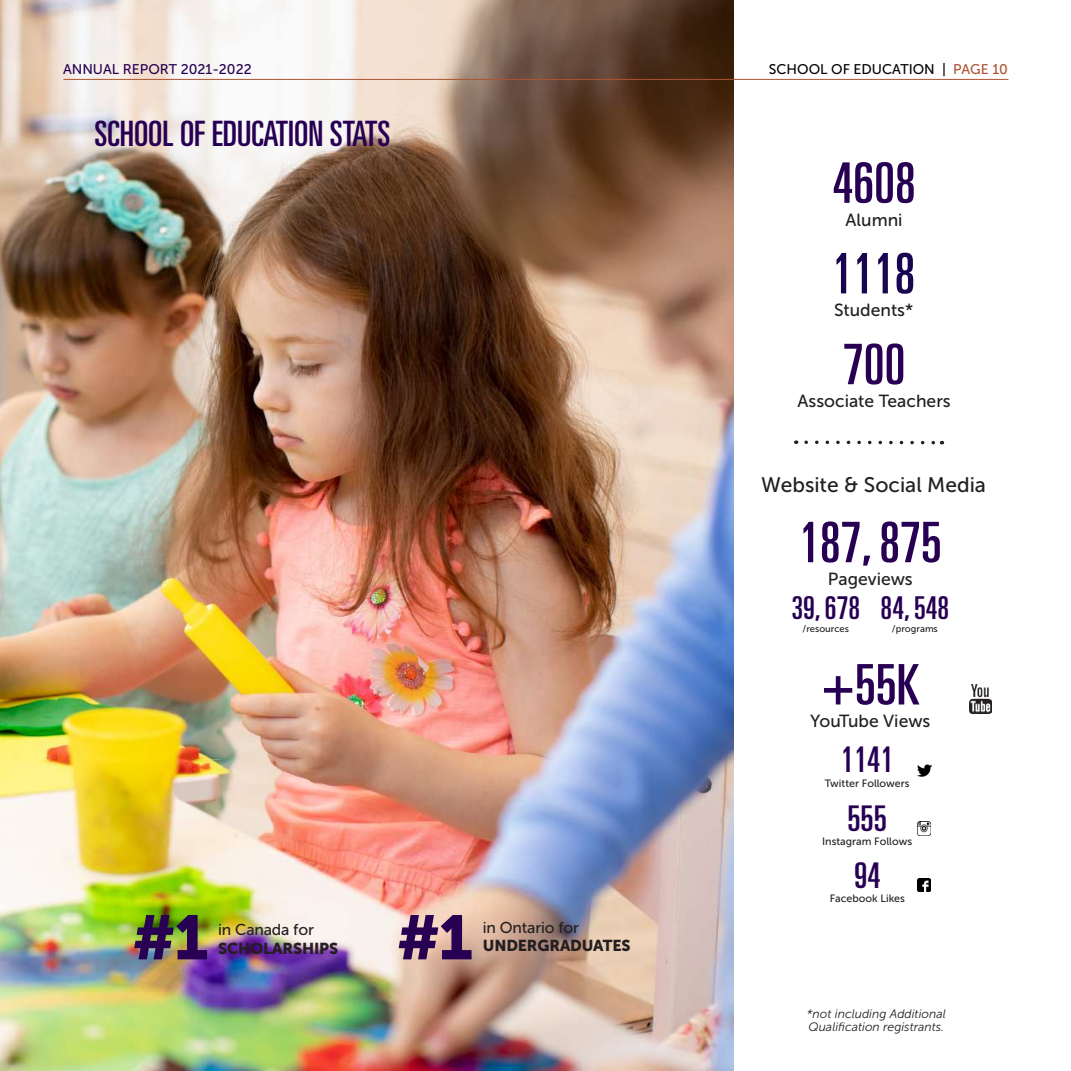
<style>
.page{position:relative;width:1071px;height:1071px;background:#fff}
.page>*{position:absolute;margin:0;border:0;box-sizing:border-box;transform-origin:0 0}
.t1{font:61.95px "Museo Sans 900";color:#270053}
.t2{font:ultra-condensed 56px "Univers LT Std";color:#270053}
.t3{font:ultra-condensed 56px "Univers LT Std";color:#190650}
.t4{font:ultra-condensed 35.35px "Univers LT Std";color:#270053}
.t5{font:ultra-condensed 35px "Univers LT Std";color:#270053}
.t6{font:ultra-condensed 31.5px "Univers LT Std";color:#270053}
.t7{font:21px "Museo Sans 500";color:#231f20}
.t8{font:17.5px "Museo Sans 500";color:#231f20}
.t9{font:15.75px "Museo Sans 900";letter-spacing:-.01em;color:#231f20}
.t10{font:15.75px "Museo Sans 500";letter-spacing:-.01em;color:#231f20}
.t11{font:14px "Museo Sans 500";color:#000}
.t12{font:14px "Museo Sans 500";color:#270053}
.t13{font:italic 12.25px/12.2px "Museo Sans 300";color:#231f20}
.t14{font:10.67px "Museo Sans 500";color:#231f20}
.t15{font:9.45px "Museo Sans 500";color:#231f20}
.s1{color:#ae5432}
</style>
<div class="page">
<img style="left:0;top:0;width:733px;height:1071px">
<hr style="left:63px;top:79px;width:945px;height:1px;background:#ae5432">
<img style="left:917px;top:822px;width:14px;height:13px">
<img style="left:917px;top:764px;width:14px;height:13px">
<img style="left:917px;top:879px;width:14px;height:13px">
<img style="left:969px;top:684px;width:23px;height:29px">
<svg style="left:806px;top:441px;width:136px;height:3px"></svg>
<p class="t12" style="left:63px;top:61px;width:190px">ANNUAL REPORT 2021-2022</p>
<p class="t11" style="left:769px;top:61px;width:241px">SCHOOL OF EDUCATION | <span class="s1">PAGE 10</span></p>
<h3 class="t5" style="left:94px;top:114px;width:297px">SCHOOL OF EDUCATION STATS</h3>
<h1 class="t1" style="left:132px;top:903px;width:78px">#1</h1>
<p class="t10" style="left:218px;top:921px;width:97px">in Canada for</p>
<p class="t9" style="left:218px;top:939px;width:122px">SCHOLARSHIPS</p>
<h1 class="t1" style="left:397px;top:903px;width:78px">#1</h1>
<p class="t10" style="left:483px;top:919px;width:98px">in Ontario for</p>
<p class="t9" style="left:483px;top:937px;width:149px">UNDERGRADUATES</p>
<h2 class="t2" style="left:832px;top:151px;width:85px">4608</h2>
<p class="t8" style="left:846px;top:210px;width:58px">Alumni</p>
<h2 class="t3" style="left:832px;top:242px;width:85px">1118</h2>
<p class="t8" style="left:834px;top:301px;width:81px">Students*</p>
<h2 class="t2" style="left:843px;top:332px;width:64px">700</h2>
<p class="t8" style="left:798px;top:391px;width:155px">Associate Teachers</p>
<p class="t7" style="left:761px;top:473px;width:226px">Website &amp; Social Media</p>
<h2 class="t2" style="left:799px;top:511px;width:144px">187, 875</h2>
<p class="t8" style="left:828px;top:569px;width:86px">Pageviews</p>
<h3 class="t6" style="left:792px;top:590px;width:70px">39, 678</h3>
<p class="t15" style="left:803px;top:624px;width:48px">/resources</p>
<h3 class="t6" style="left:881px;top:590px;width:70px">84, 548</h3>
<p class="t15" style="left:892px;top:624px;width:47px">/programs</p>
<h2 class="t2" style="left:821px;top:653px;width:100px">+55K</h2>
<p class="t8" style="left:810px;top:712px;width:122px">YouTube Views</p>
<h3 class="t4" style="left:841px;top:740px;width:54px">1141</h3>
<p class="t14" style="left:825px;top:777px;width:86px">Twitter Followers</p>
<h3 class="t4" style="left:847px;top:798px;width:41px">555</h3>
<p class="t14" style="left:822px;top:836px;width:91px">Instagram Follows</p>
<h3 class="t4" style="left:854px;top:855px;width:28px">94</h3>
<p class="t14" style="left:830px;top:892px;width:77px">Facebook Likes</p>
<p class="t13" style="left:807px;top:1008px;width:140px">*not including Additional<br>Qualification registrants.</p>
</div>
